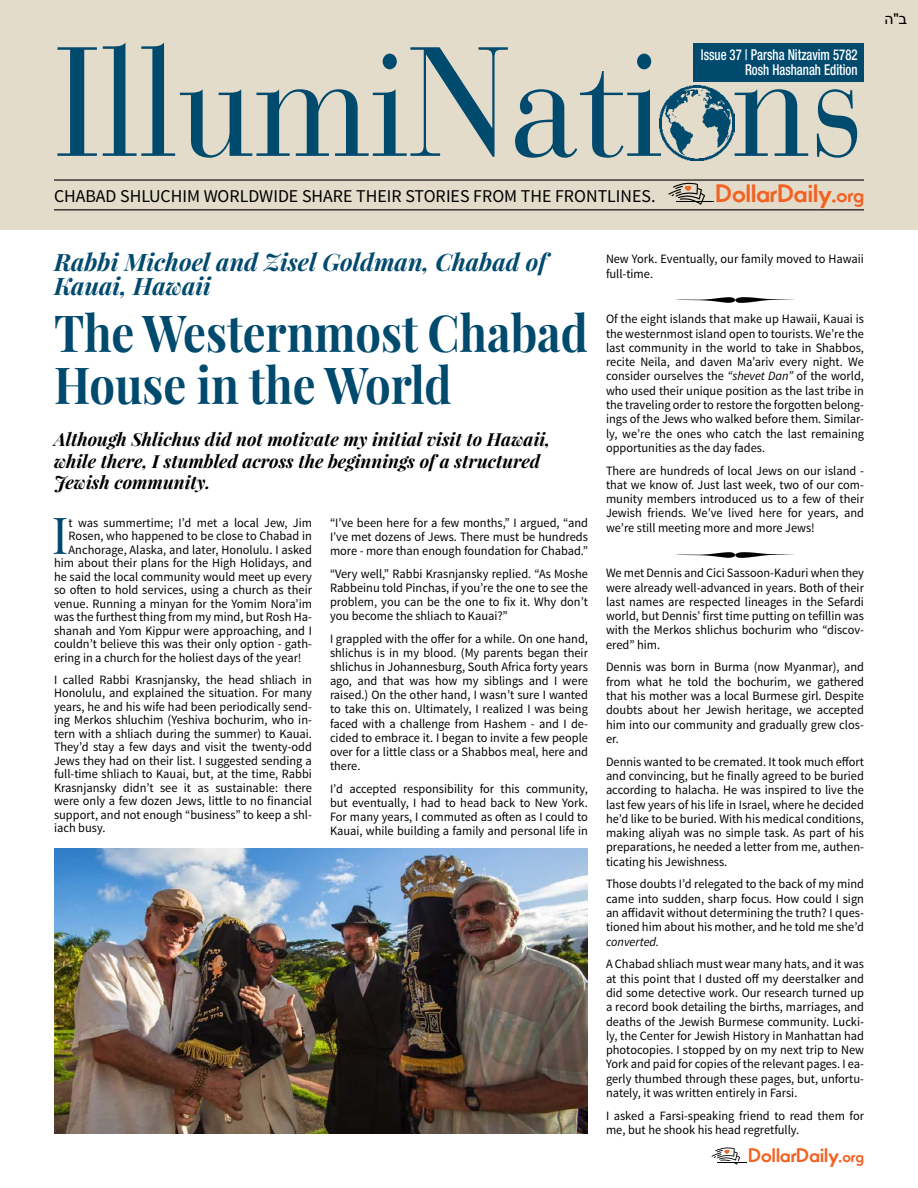
<style>
.page{position:relative;width:918px;height:1188px;background:#fff}
.page>*{position:absolute;margin:0;border:0;box-sizing:border-box;transform-origin:0 0}
.t1{font:154.2px "Bauer Bodoni Std";color:#004a6e;scale:.9 1}
.t2{font:700 51px/52.5px "Playfair Display";color:#004a6e;scale:.89 1}
.Body{font:50.85px "Playfair Display";color:#004a6e}
.t3{font:italic 700 24px/24px "Playfair Display";color:#004a6e}
.t4{font:700 24px "Movement";letter-spacing:-.005em;color:#f26323}
.t5{font:700 18.6px "Movement";letter-spacing:-.005em;color:#f26323}
.Intro{font:italic 700 18px/21.6px "Playfair Display";color:#000}
.t6{font:18px "Source Sans Pro";color:#000}
.t7{font:500 condensed 15px "Helvetica Neue LT Std";color:#fff;scale:.85 1}
.t8{font:15px "Arial";color:#000}
.Body-2{font:12.75px/14.2px "Source Sans Pro";color:#000;text-align:justify}
.s1{color:#e4dcca}
.s2{font-size:19.05px}
.s3{font-style:italic}
.s4{font-size:14.85px}
</style>
<div class="page">
<div style="left:0;top:0;width:918px;height:230px;background:#e4dcca"></div>
<hr style="left:54px;top:179px;width:810px;height:2px;background:#000">
<hr style="left:54px;top:209px;width:810px;height:1px;background:#000">
<div style="left:694px;top:43px;width:170px;height:39px;background:#004a6e"></div>
<svg style="left:668px;top:183px;width:37px;height:22px"></svg>
<hr style="left:676px;top:201px;width:37px;height:1px;background:#000">
<img style="left:660px;top:85px;width:75px;height:76px">
<svg style="left:712px;top:1147px;width:28px;height:18px"></svg>
<hr style="left:717px;top:1161px;width:30px;height:1px;background:#fff">
<hr style="left:717px;top:1162px;width:30px;height:1px;background:#000">
<img style="left:54px;top:848px;width:534px;height:286px">
<p class="t1" style="left:54px;top:11px;width:902px">IllumiNati<span class="s1">o</span>ns</p>
<p class="t6" style="left:54px;top:185px;width:603px">CHABAD SHLUCHIM WORLDWIDE SHARE THEIR STORIES FROM THE FRONTLINES.</p>
<p class="t7" style="left:701px;top:46px;width:186px">Issue 37 | Parsha Nitzavim 5782</p>
<p class="t7" style="left:745px;top:61px;width:134px">Rosh Hashanah Edition</p>
<p class="t4" style="left:716px;top:178px;width:150px">DollarDaily.<span class="s2">org</span></p>
<p class="t3" style="left:54px;top:249px;width:494px">Rabbi Michoel and Zisel Goldman, Chabad of<br>Kauai, Hawaii</p>
<p class="t2" style="left:54px;top:306px;width:601px">The Westernmost Chabad<br>House in the World</p>
<p class="Intro" style="left:54px;top:428px;width:498px">Although Shlichus did not motivate my initial visit to Hawaii, while there, I stumbled across the beginnings of a structured<br>Jewish community.</p>
<p class="Body" style="left:52px;top:503px;width:18px">I</p>
<p class="Body-2" style="left:69px;top:516px;width:245px">t was summertime; I’d met a local Jew, Jim</p>
<p class="Body-2" style="left:69px;top:529px;width:245px">Rosen, who happened to be close to Chabad in</p>
<p class="Body-2" style="left:69px;top:543px;width:245px">Anchorage, Alaska, and later, Honolulu. I asked</p>
<p class="Body-2" style="left:54px;top:556px;width:260px">him about their plans for the High Holidays, and</p>
<p class="Body-2" style="left:54px;top:570px;width:260px">he said the local community would meet up every</p>
<p class="Body-2" style="left:54px;top:583px;width:260px">so often to hold services, using a church as their</p>
<p class="Body-2" style="left:54px;top:597px;width:260px">venue. Running a minyan for the Yomim Nora’im</p>
<p class="Body-2" style="left:54px;top:610px;width:260px">was the furthest thing from my mind, but Rosh Ha-</p>
<p class="Body-2" style="left:54px;top:624px;width:260px">shanah and Yom Kippur were approaching, and I</p>
<p class="Body-2" style="left:54px;top:637px;width:260px">couldn’t believe this was their only option - gath-</p>
<p class="Body-2" style="left:54px;top:651px;width:249px">ering in a church for the holiest days of the year!</p>
<p class="Body-2" style="left:54px;top:673px;width:260px;line-height:13.5px">I called Rabbi Krasnjansky, the head shliach in Honolulu, and explained the situation. For many years, he and his wife had been periodically send&shy;ing Merkos shluchim (Yeshiva bochurim, who in&shy;tern with a shliach during the summer) to Kauai.<br>They’d stay a few days and visit the twenty-odd Jews they had on their list. I suggested sending a full-time shliach to Kauai, but, at the time, Rabbi Krasnjansky didn’t see it as sustainable: there were only a few dozen Jews, little to no financial support, and not enough “business” to keep a shl&shy;iach busy.</p>
<p class="Body-2" style="left:330px;top:516px;width:260px">“I’ve been here for a few months,” I argued, “and I’ve met dozens of Jews. There must be hundreds more - more than enough foundation for Chabad.”</p>
<p class="Body-2" style="left:330px;top:567px;width:260px">“Very well,” Rabbi Krasnjansky replied. “As Moshe Rabbeinu told Pinchas, if you’re the one to see the problem, you can be the one to fix it. Why don’t you become the shliach to Kauai?”</p>
<p class="Body-2" style="left:330px;top:632px;width:260px">I grappled with the offer for a while. On one hand, shlichus is in my blood. (My parents began their shlichus in Johannesburg, South Africa forty years ago, and that was how my siblings and I were raised.) On the other hand, I wasn’t sure I wanted to take this on. Ultimately, I realized I was being faced with a challenge from Hashem - and I de&shy;cided to embrace it. I began to invite a few people over for a little class or a Shabbos meal, here and there.</p>
<p class="Body-2" style="left:330px;top:782px;width:260px">I’d accepted responsibility for this community, but eventually, I had to head back to New York.<br>For many years, I commuted as often as I could to Kauai, while building a family and personal life in</p>
<p class="Body-2" style="left:606px;top:252px;width:259px">New York. Eventually, our family moved to Hawaii full-time.</p>
<p class="Body-2" style="left:606px;top:312px;width:260px">Of the eight islands that make up Hawaii, Kauai is the westernmost island open to tourists. We’re the last community in the world to take in Shabbos,</p>
<p class="Body-2" style="left:606px;top:355px;width:260px">recite Neila, and daven Ma’ariv every night. We consider ourselves the <span class="s3">“shevet Dan”</span> of the world, who used their unique position as the last tribe in the traveling order to restore the forgotten belong&shy;ings of the Jews who walked before them. Similar&shy;ly, we’re the ones who catch the last remaining opportunities as the day fades.</p>
<p class="Body-2" style="left:606px;top:463px;width:260px">There are hundreds of local Jews on our island - that we know of. Just last week, two of our com&shy;munity members introduced us to a few of their Jewish friends. We’ve lived here for years, and we’re still meeting more and more Jews!</p>
<p class="Body-2" style="left:606px;top:566px;width:260px">We met Dennis and Cici Sassoon-Kaduri when they were already well-advanced in years. Both of their last names are respected lineages in the Sefardi</p>
<p class="Body-2" style="left:606px;top:609px;width:260px">world, but Dennis’ first time putting on tefillin was with the Merkos shlichus bochurim who “discov&shy;ered” him.</p>
<p class="Body-2" style="left:606px;top:660px;width:260px">Dennis was born in Burma (now Myanmar), and from what he told the bochurim, we gathered that his mother was a local Burmese girl. Despite doubts about her Jewish heritage, we accepted him into our community and gradually grew clos&shy;er.</p>
<p class="Body-2" style="left:606px;top:755px;width:260px">Dennis wanted to be cremated. It took much effort and convincing, but he finally agreed to be buried according to halacha. He was inspired to live the last few years of his life in Israel, where he decided he’d like to be buried. With his medical conditions, making aliyah was no simple task. As part of his preparations, he needed a letter from me, authen&shy;ticating his Jewishness.</p>
<p class="Body-2" style="left:606px;top:877px;width:260px">Those doubts I’d relegated to the back of my mind came into sudden, sharp focus. How could I sign an affidavit without determining the truth? I ques&shy;tioned him about his mother, and he told me she’d <span class="s3">converted.</span></p>
<p class="Body-2" style="left:606px;top:957px;width:260px">A Chabad shliach must wear many hats, and it was at this point that I dusted off my deerstalker and did some detective work. Our research turned up a record book detailing the births, marriages, and deaths of the Jewish Burmese community. Lucki&shy;ly, the Center for Jewish History in Manhattan had photocopies. I stopped by on my next trip to New York and paid for copies of the relevant pages. I ea&shy;gerly thumbed through these pages, but, unfortu&shy;nately, it was written entirely in Farsi.</p>
<p class="Body-2" style="left:606px;top:1109px;width:260px">I asked a Farsi-speaking friend to read them for me, but he shook his head regretfully.</p>
<p class="t5" style="left:749px;top:1144px;width:117px">DollarDaily.<span class="s4">org</span></p>
<p class="t8" style="left:884px;top:9px;width:24px">ה ב"</p>
</div>
